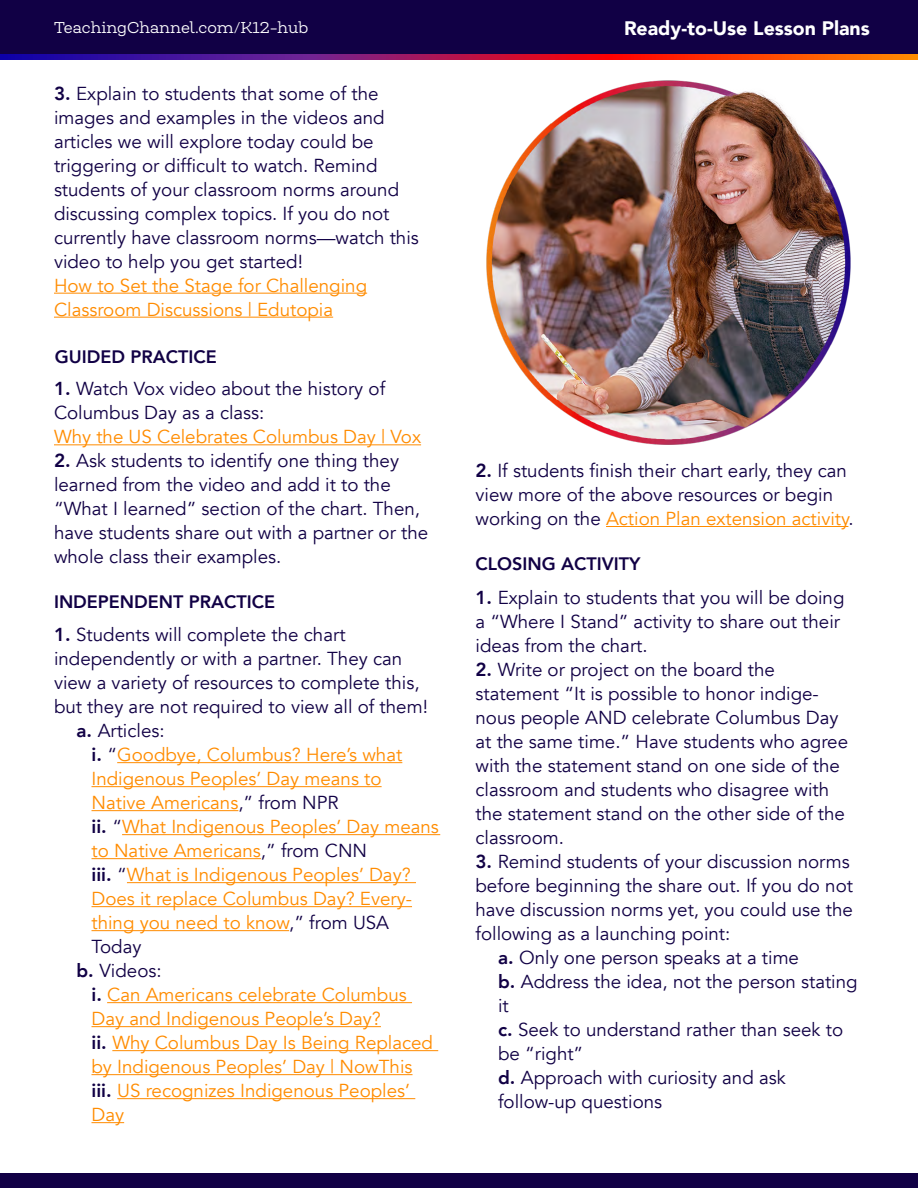
<style>
.page{position:relative;width:918px;height:1188px;background:#fff}
.page>*{position:absolute;margin:0;border:0;box-sizing:border-box;transform-origin:0 0}
.t1{font:900 19.5px "Avenir";color:#fff}
.t2{font:18.75px/24px "Avenir";color:#110045}
.t3{font:18.75px/24px "Avenir";color:#ff8c00}
.t4{font:800 18px "Avenir";color:#110045}
.t5{font:15px "Queulat Alt";color:#fff}
.s1{font-weight:800}
.s2{font-weight:800;color:#110045}
.s3{color:#110045}
.s4{color:#ff8c00}
</style>
<div class="page">
<div style="left:0;top:0;width:918px;height:54px;background:#110045"></div>
<svg style="left:0;top:54px;width:918px;height:6px;background:#a6234d"></svg>
<div style="left:0;top:1173px;width:918px;height:15px;background:#110045"></div>
<hr style="left:54px;top:293px;width:313px;height:1px;background:#ff8c00">
<hr style="left:54px;top:317px;width:279px;height:1px;background:#ff8c00">
<hr style="left:606px;top:526px;width:242px;height:1px;background:#ff8c00">
<hr style="left:54px;top:444px;width:367px;height:1px;background:#ff8c00">
<hr style="left:117px;top:762px;width:285px;height:1px;background:#ff8c00">
<hr style="left:92px;top:786px;width:290px;height:1px;background:#ff8c00">
<hr style="left:92px;top:810px;width:146px;height:1px;background:#ff8c00">
<hr style="left:122px;top:834px;width:318px;height:1px;background:#ff8c00">
<hr style="left:92px;top:858px;width:169px;height:1px;background:#ff8c00">
<hr style="left:127px;top:882px;width:289px;height:1px;background:#ff8c00">
<hr style="left:92px;top:906px;width:320px;height:1px;background:#ff8c00">
<hr style="left:92px;top:930px;width:197px;height:1px;background:#ff8c00">
<hr style="left:107px;top:1002px;width:305px;height:1px;background:#ff8c00">
<hr style="left:92px;top:1026px;width:289px;height:1px;background:#ff8c00">
<hr style="left:112px;top:1050px;width:326px;height:1px;background:#ff8c00">
<hr style="left:92px;top:1074px;width:321px;height:1px;background:#ff8c00">
<hr style="left:117px;top:1098px;width:298px;height:1px;background:#ff8c00">
<hr style="left:92px;top:1122px;width:32px;height:1px;background:#ff8c00">
<img style="left:486px;top:80px;width:365px;height:365px">
<p class="t5" style="left:54px;top:17px;width:256px">TeachingChannel.com/K12-hub</p>
<p class="t1" style="left:624px;top:11px;width:247px">Ready-to-Use Lesson Plans</p>
<p class="t2" style="left:54px;top:82px;width:366px"><span class="s1">3.</span> Explain to students that some of the images and examples in the videos and articles we will explore today could be triggering or difficult to watch. Remind students of your classroom norms around discussing complex topics. If you do not currently have classroom norms—watch this video to help you get started!</p>
<p class="t3" style="left:54px;top:274px;width:315px">How to Set the Stage for Challenging<br>Classroom Discussions | Edutopia</p>
<p class="t4" style="left:55px;top:343px;width:163px">GUIDED PRACTICE</p>
<p class="t2" style="left:54px;top:377px;width:333px"><span class="s1">1.</span> Watch Vox video about the history of<br>Columbus Day as a class:</p>
<p class="t3" style="left:54px;top:425px;width:369px">Why the US Celebrates Columbus Day | Vox</p>
<p class="t2" style="left:54px;top:449px;width:376px"><span class="s1">2.</span> Ask students to identify one thing they learned from the video and add it to the “What I learned” section of the chart. Then, have students share out with a partner or the whole class their examples.</p>
<p class="t4" style="left:54px;top:587px;width:223px">INDEPENDENT PRACTICE</p>
<p class="t2" style="left:54px;top:623px;width:293px"><span class="s1">1.</span> Students will complete the chart</p>
<p class="t2" style="left:54px;top:647px;width:350px">independently or with a partner. They can</p>
<p class="t2" style="left:54px;top:671px;width:367px">view a variety of resources to complete this,</p>
<p class="t2" style="left:54px;top:695px;width:375px">but they are not required to view all of them!</p>
<p class="t2" style="left:76px;top:719px;width:90px"><span class="s1">a.</span> Articles:</p>
<p class="t3" style="left:92px;top:743px;width:312px"><span class="s2">i.</span> <span class="s3">“</span>Goodbye, Columbus? Here’s what</p>
<p class="t3" style="left:92px;top:767px;width:292px">Indigenous Peoples’ Day means to</p>
<p class="t3" style="left:92px;top:791px;width:249px">Native Americans<span class="s3">,” from NPR</span></p>
<p class="t3" style="left:92px;top:815px;width:349px"><span class="s2">ii.</span> <span class="s3">“</span>What Indigenous Peoples’ Day means</p>
<p class="t3" style="left:92px;top:839px;width:277px">to Native Americans<span class="s3">,” from CNN</span></p>
<p class="t3" style="left:92px;top:863px;width:321px"><span class="s2">iii.</span> <span class="s3">“</span>What is Indigenous Peoples’ Day?</p>
<p class="t3" style="left:92px;top:887px;width:322px">Does it replace Columbus Day? Every-</p>
<p class="t3" style="left:92px;top:911px;width:299px">thing you need to know<span class="s3">,” from USA</span></p>
<p class="t2" style="left:92px;top:935px;width:52px">Today</p>
<p class="t2" style="left:76px;top:959px;width:87px"><span class="s1">b.</span> Videos:</p>
<p class="t3" style="left:92px;top:983px;width:317px"><span class="s2">i.</span> Can Americans celebrate Columbus</p>
<p class="t3" style="left:92px;top:1007px;width:291px">Day and Indigenous People’s Day?</p>
<p class="t3" style="left:92px;top:1031px;width:343px"><span class="s2">ii.</span> Why Columbus Day Is Being Replaced</p>
<p class="t3" style="left:92px;top:1055px;width:323px">by Indigenous Peoples’ Day | NowThis</p>
<p class="t3" style="left:92px;top:1079px;width:320px"><span class="s2">iii.</span> US recognizes Indigenous Peoples’</p>
<p class="t3" style="left:92px;top:1103px;width:34px">Day</p>
<p class="t2" style="left:476px;top:459px;width:380px"><span class="s1">2.</span> If students finish their chart early, they can view more of the above resources or begin working on the <span class="s4">Action Plan extension activity</span>.</p>
<p class="t4" style="left:476px;top:550px;width:167px">CLOSING ACTIVITY</p>
<p class="t2" style="left:476px;top:586px;width:371px"><span class="s1">1.</span> Explain to students that you will be doing a “Where I Stand” activity to share out their ideas from the chart.</p>
<p class="t2" style="left:476px;top:658px;width:374px"><span class="s1">2.</span> Write or project on the board the statement “It is possible to honor indige&shy;nous people AND celebrate Columbus Day at the same time.” Have students who agree with the statement stand on one side of the classroom and students who disagree with the statement stand on the other side of the classroom.</p>
<p class="t2" style="left:476px;top:850px;width:376px"><span class="s1">3.</span> Remind students of your discussion norms</p>
<p class="t2" style="left:476px;top:874px;width:379px">before beginning the share out. If you do not</p>
<p class="t2" style="left:476px;top:898px;width:379px">have discussion norms yet, you could use the</p>
<p class="t2" style="left:476px;top:922px;width:256px">following as a launching point:</p>
<p class="t2" style="left:498px;top:946px;width:303px"><span class="s1">a.</span> Only one person speaks at a time</p>
<p class="t2" style="left:498px;top:970px;width:361px"><span class="s1">b.</span> Address the idea, not the person stating</p>
<p class="t2" style="left:498px;top:994px;width:12px">it</p>
<p class="t2" style="left:498px;top:1018px;width:347px"><span class="s1">c.</span> Seek to understand rather than seek to</p>
<p class="t2" style="left:498px;top:1042px;width:87px">be “right”</p>
<p class="t2" style="left:498px;top:1066px;width:289px"><span class="s1">d.</span> Approach with curiosity and ask</p>
<p class="t2" style="left:498px;top:1090px;width:166px">follow-up questions</p>
</div>
